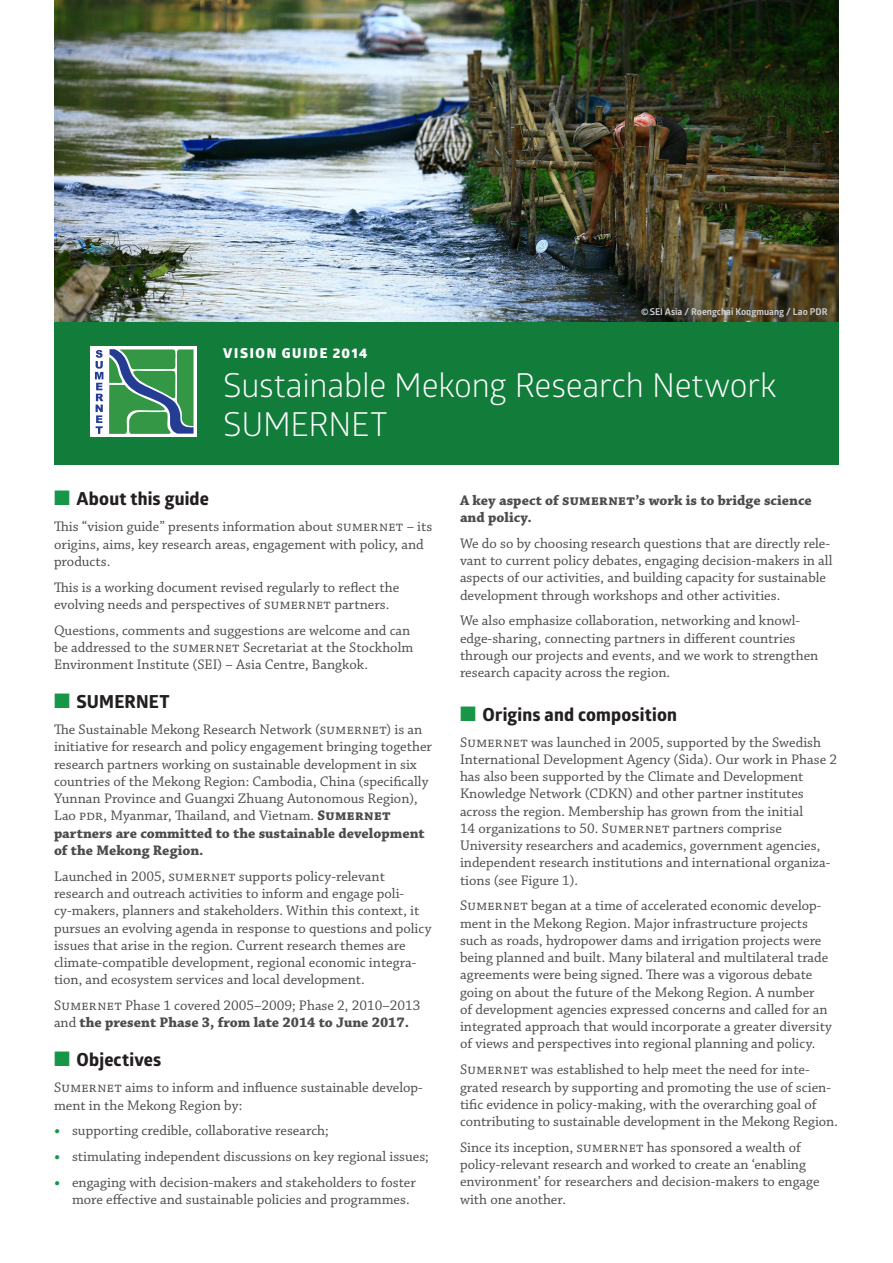
<style>
.page{position:relative;width:893px;height:1263px;background:#fff}
.page>*{position:absolute;margin:0;border:0;box-sizing:border-box;transform-origin:0 0}
.SMRN-vision_a_head{font:33px/39px "Glober";letter-spacing:-.01em;color:#fff}
.t1{font:700 18px "Globerx";letter-spacing:.01em;color:#231f20}
.SMRN-vision_text{font:14.7px/17.2px "Chaparral Pro";color:#4b4c4d}
.SMRN-vision_text-2{font:700 14.7px/17.2px "Chaparral Pro";color:#4b4c4d}
.SMRN-vision_header_K{font:800 13.65px "Glober";letter-spacing:.12em;color:#fff}
.SMRN-policy_photo_cr{font:700 9.3px "Glober";color:#d1d2d4}
.s1{color:#179648}
.s2{font-weight:700}
.s3{font-weight:700;color:#179648}
</style>
<div class="page">
<img style="left:54px;top:0;width:785px;height:322px">
<div style="left:54px;top:322px;width:785px;height:143px;background:#127d3b"></div>
<div style="left:90px;top:346px;width:106px;height:90px;background:#fff"></div>
<svg style="left:95px;top:350px;width:8px;height:84px"></svg>
<svg style="left:109px;top:349px;width:85px;height:85px"></svg>
<p class="SMRN-vision_header_K" style="left:223px;top:343px;width:145px">VISION GUIDE 2014</p>
<p class="SMRN-policy_photo_cr" style="left:641px;top:305px;width:188px">©SEI Asia / Roengchai Kongmuang / Lao PDR</p>
<p class="SMRN-vision_a_head" style="left:223px;top:364px;width:555px">Sustainable Mekong Research Network<br>SUMERNET</p>
<p class="t1" style="left:54px;top:486px;width:157px"><span class="s1">■</span> About this guide</p>
<p class="SMRN-vision_text" style="left:54px;top:519px;width:380px">This “vision guide” presents information about sumernet – its origins, aims, key research areas, engagement with policy, and products.</p>
<p class="SMRN-vision_text" style="left:54px;top:579px;width:347px">This is a working document revised regularly to reflect the evolving needs and perspectives of sumernet partners.</p>
<p class="SMRN-vision_text" style="left:54px;top:622px;width:361px">Questions, comments and suggestions are welcome and can be addressed to the sumernet Secretariat at the Stockholm<br>Environment Institute (SEI) – Asia Centre, Bangkok.</p>
<p class="t1" style="left:54px;top:689px;width:117px"><span class="s1">■</span> SUMERNET</p>
<p class="SMRN-vision_text" style="left:54px;top:721px;width:379px">The Sustainable Mekong Research Network (sumernet) is an initiative for research and policy engagement bringing together research partners working on sustainable development in six countries of the Mekong Region: Cambodia, China (specifically Yunnan Province and Guangxi Zhuang Autonomous Region), Lao pdr, Myanmar, Thailand, and Vietnam. <span class="s2">Sumernet partners are committed to the sustainable development of the Mekong Region.</span></p>
<p class="SMRN-vision_text" style="left:54px;top:868px;width:379px">Launched in 2005, sumernet supports policy-relevant research and outreach activities to inform and engage poli&shy;cy-makers, planners and stakeholders. Within this context, it pursues an evolving agenda in response to questions and policy issues that arise in the region. Current research themes are climate-compatible development, regional economic integra&shy;tion, and ecosystem services and local development.</p>
<p class="SMRN-vision_text" style="left:54px;top:997px;width:368px">Sumernet Phase 1 covered 2005–2009; Phase 2, 2010–2013 and <span class="s2">the present Phase 3, from late 2014 to June 2017.</span></p>
<p class="t1" style="left:54px;top:1047px;width:109px"><span class="s1">■</span> Objectives</p>
<p class="SMRN-vision_text" style="left:54px;top:1080px;width:370px">Sumernet aims to inform and influence sustainable develop&shy;ment in the Mekong Region by:</p>
<p class="SMRN-vision_text" style="left:54px;top:1123px;width:276px"><span class="s3">•</span> supporting credible, collaborative research;</p>
<p class="SMRN-vision_text" style="left:54px;top:1149px;width:376px"><span class="s3">•</span> stimulating independent discussions on key regional issues;</p>
<p class="SMRN-vision_text" style="left:72px;top:1174px;width:345px;text-indent:-18px"><span class="s3">•</span> engaging with decision-makers and stakeholders to foster more effective and sustainable policies and programmes.</p>
<p class="SMRN-vision_text-2" style="left:460px;top:492px;width:353px">A key aspect of sumernet’s work is to bridge science and policy.</p>
<p class="SMRN-vision_text" style="left:460px;top:535px;width:374px">We do so by choosing research questions that are directly rele&shy;vant to current policy debates, engaging decision-makers in all aspects of our activities, and building capacity for sustainable development through workshops and other activities.</p>
<p class="SMRN-vision_text" style="left:460px;top:613px;width:360px">We also emphasize collaboration, networking and knowl&shy;edge-sharing, connecting partners in different countries through our projects and events, and we work to strengthen research capacity across the region.</p>
<p class="t1" style="left:460px;top:701px;width:219px"><span class="s1">■</span> Origins and composition</p>
<p class="SMRN-vision_text" style="left:460px;top:734px;width:379px">Sumernet was launched in 2005, supported by the Swedish International Development Agency (Sida). Our work in Phase 2 has also been supported by the Climate and Development Knowledge Network (CDKN) and other partner institutes across the region. Membership has grown from the initial<br>14 organizations to 50. Sumernet partners comprise University researchers and academics, government agencies, independent research institutions and international organiza&shy;tions (see Figure 1).</p>
<p class="SMRN-vision_text" style="left:460px;top:898px;width:373px">Sumernet began at a time of accelerated economic develop&shy;ment in the Mekong Region. Major infrastructure projects such as roads, hydropower dams and irrigation projects were being planned and built. Many bilateral and multilateral trade agreements were being signed. There was a vigorous debate going on about the future of the Mekong Region. A number<br>of development agencies expressed concerns and called for an integrated approach that would incorporate a greater diversity of views and perspectives into regional planning and policy.</p>
<p class="SMRN-vision_text" style="left:460px;top:1062px;width:379px">Sumernet was established to help meet the need for inte&shy;grated research by supporting and promoting the use of scien&shy;tific evidence in policy-making, with the overarching goal of contributing to sustainable development in the Mekong Region.</p>
<p class="SMRN-vision_text" style="left:460px;top:1139px;width:361px">Since its inception, sumernet has sponsored a wealth of policy-relevant research and worked to create an ‘enabling environment’ for researchers and decision-makers to engage with one another.</p>
</div>
